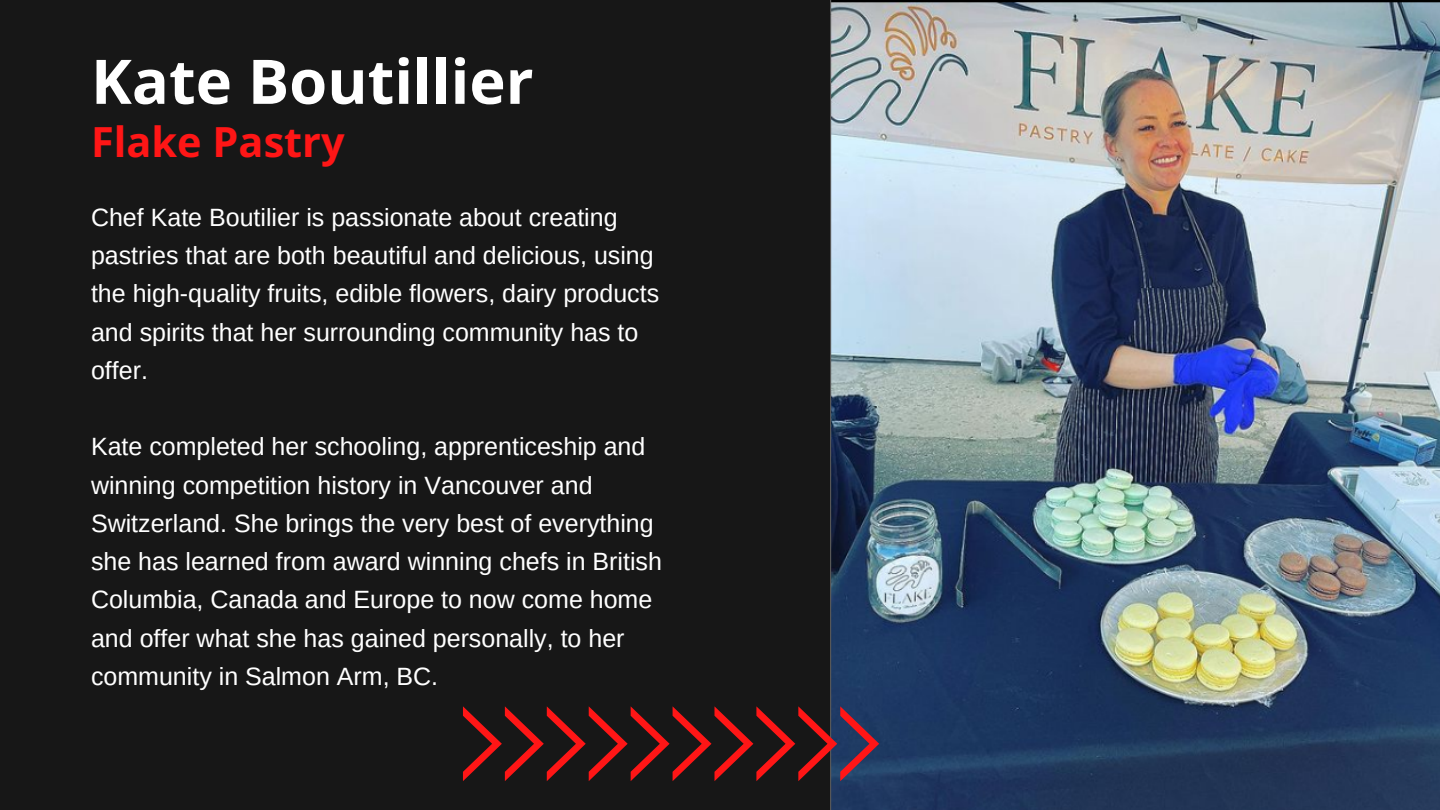
<style>
.page{position:relative;width:1440px;height:810px;background:#171717}
.page>*{position:absolute;margin:0;border:0;box-sizing:border-box;transform-origin:0 0}
.t1{font:700 61.5px "Open Sans";color:#fff}
.t2{font:700 41.5px "Open Sans";color:#ff1616}
.t3{font:25px/38.2px "Arimo";color:#fff}
</style>
<div class="page">
<img style="left:831px;top:0;width:609px;height:810px">
<svg style="left:463px;top:706px;width:416px;height:75px"></svg>
<h1 class="t1" style="left:91px;top:38px;width:444px">Kate Boutillier</h1>
<h2 class="t2" style="left:91px;top:113px;width:255px">Flake Pastry</h2>
<p class="t3" style="left:91px;top:198px;width:570px">Chef Kate Boutilier is passionate about creating pastries that are both beautiful and delicious, using the high-quality fruits, edible flowers, dairy products and spirits that her surrounding community has to offer.</p>
<p class="t3" style="left:91px;top:427px;width:573px">Kate completed her schooling, apprenticeship and winning competition history in Vancouver and Switzerland. She brings the very best of everything she has learned from award winning chefs in British Columbia, Canada and Europe to now come home and offer what she has gained personally, to her community in Salmon Arm, BC.</p>
</div>
